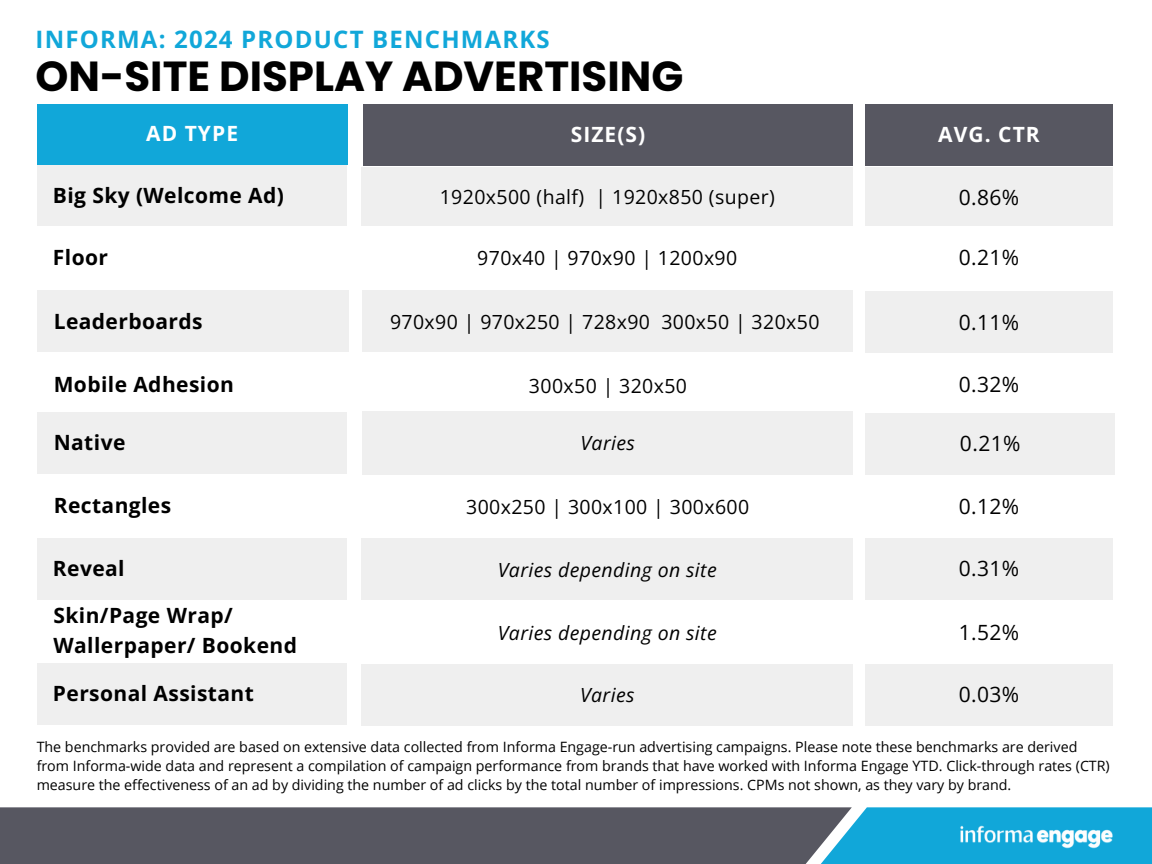
<style>
.page{position:relative;width:1152px;height:864px;background:#fff}
.page>*{position:absolute;margin:0;border:0;box-sizing:border-box;transform-origin:0 0}
.t1{font:700 42px "Poppins";color:#000}
.t2{font:700 24px "Open Sans";letter-spacing:.05em;color:#11a7d9}
.t3{font:700 21px/29.2px "Open Sans";letter-spacing:.02em;color:#000}
.t4{font:21px "Open Sans";letter-spacing:.02em;color:#000}
.t5{font:700 21px "Open Sans";letter-spacing:.05em;color:#fff}
.t6{font:19.5px "Open Sans";letter-spacing:.02em;color:#000}
.t7{font:italic 19.5px "Open Sans";letter-spacing:.02em;color:#000}
.t8{font:14.25px/19.2px "Open Sans";color:#000}
</style>
<div class="page">
<div style="left:37px;top:104px;width:311px;height:60px;background:#11a7d9"></div>
<div style="left:363px;top:104px;width:490px;height:62px;background:#575761"></div>
<div style="left:865px;top:104px;width:248px;height:62px;background:#575761"></div>
<div style="left:37px;top:165px;width:309px;height:62px;background:#efefef"></div>
<div style="left:37px;top:290px;width:312px;height:62px;background:#efefef"></div>
<div style="left:37px;top:412px;width:310px;height:62px;background:#efefef"></div>
<div style="left:37px;top:538px;width:309px;height:62px;background:#efefef"></div>
<div style="left:362px;top:167px;width:491px;height:60px;background:#efefef"></div>
<div style="left:865px;top:167px;width:248px;height:62px;background:#efefef"></div>
<div style="left:865px;top:227px;width:248px;height:61px;background:#fff"></div>
<div style="left:363px;top:290px;width:490px;height:62px;background:#efefef"></div>
<div style="left:865px;top:291px;width:248px;height:62px;background:#efefef"></div>
<div style="left:363px;top:412px;width:490px;height:63px;background:#efefef"></div>
<div style="left:865px;top:413px;width:250px;height:62px;background:#efefef"></div>
<div style="left:362px;top:538px;width:491px;height:62px;background:#efefef"></div>
<div style="left:865px;top:538px;width:248px;height:62px;background:#efefef"></div>
<div style="left:37px;top:663px;width:309px;height:62px;background:#efefef"></div>
<div style="left:362px;top:664px;width:491px;height:62px;background:#efefef"></div>
<div style="left:865px;top:664px;width:248px;height:62px;background:#efefef"></div>
<div style="left:852px;top:807px;width:300px;height:57px;background:#11a7d9"></div>
<div style="left:0;top:807px;width:852px;height:57px;background:#575761"></div>
<img style="left:958px;top:825px;width:157px;height:24px">
<p class="t2" style="left:36px;top:22px;width:516px">INFORMA: 2024 PRODUCT BENCHMARKS</p>
<p class="t1" style="left:36px;top:47px;width:649px">ON-SITE DISPLAY ADVERTISING</p>
<p class="t5" style="left:146px;top:118px;width:93px">AD TYPE</p>
<p class="t5" style="left:571px;top:120px;width:76px">SIZE(S)</p>
<p class="t5" style="left:938px;top:120px;width:103px">AVG. CTR</p>
<p class="t3" style="left:53px;top:180px;width:233px">Big Sky (Welcome Ad)</p>
<p class="t6" style="left:440px;top:183px;width:337px">1920x500 (half) | 1920x850 (super)</p>
<p class="t4" style="left:959px;top:183px;width:62px">0.86%</p>
<p class="t3" style="left:53px;top:242px;width:57px">Floor</p>
<p class="t6" style="left:477px;top:244px;width:261px">970x40 | 970x90 | 1200x90</p>
<p class="t4" style="left:959px;top:242px;width:62px">0.21%</p>
<p class="t3" style="left:54px;top:306px;width:150px">Leaderboards</p>
<p class="t6" style="left:390px;top:308px;width:431px">970x90 | 970x250 | 728x90 300x50 | 320x50</p>
<p class="t4" style="left:959px;top:307px;width:62px">0.11%</p>
<p class="t3" style="left:54px;top:369px;width:182px">Mobile Adhesion</p>
<p class="t3" style="left:54px;top:427px;width:73px">Native</p>
<p class="t6" style="left:529px;top:372px;width:160px">300x50 | 320x50</p>
<p class="t4" style="left:959px;top:370px;width:62px">0.32%</p>
<p class="t7" style="left:581px;top:429px;width:56px">Varies</p>
<p class="t4" style="left:960px;top:429px;width:62px">0.21%</p>
<p class="t3" style="left:54px;top:490px;width:119px">Rectangles</p>
<p class="t6" style="left:466px;top:494px;width:285px">300x250 | 300x100 | 300x600</p>
<p class="t4" style="left:959px;top:492px;width:62px">0.12%</p>
<p class="t3" style="left:53px;top:554px;width:73px">Reveal</p>
<p class="t7" style="left:498px;top:556px;width:221px">Varies depending on site</p>
<p class="t4" style="left:959px;top:554px;width:62px">0.31%</p>
<p class="t3" style="left:53px;top:601px;width:245px">Skin/Page Wrap/<br>Wallerpaper/ Bookend</p>
<p class="t7" style="left:498px;top:619px;width:221px">Varies depending on site</p>
<p class="t4" style="left:959px;top:617px;width:62px">1.52%</p>
<p class="t3" style="left:53px;top:678px;width:202px">Personal Assistant</p>
<p class="t7" style="left:580px;top:682px;width:56px">Varies</p>
<p class="t4" style="left:959px;top:679px;width:62px">0.03%</p>
<p class="t8" style="left:37px;top:736px;width:1075px">The benchmarks provided are based on extensive data collected from Informa Engage-run advertising campaigns. Please note these benchmarks are derived from Informa-wide data and represent a compilation of campaign performance from brands that have worked with Informa Engage YTD. Click-through rates (CTR) measure the effectiveness of an ad by dividing the number of ad clicks by the total number of impressions. CPMs not shown, as they vary by brand.</p>
</div>
